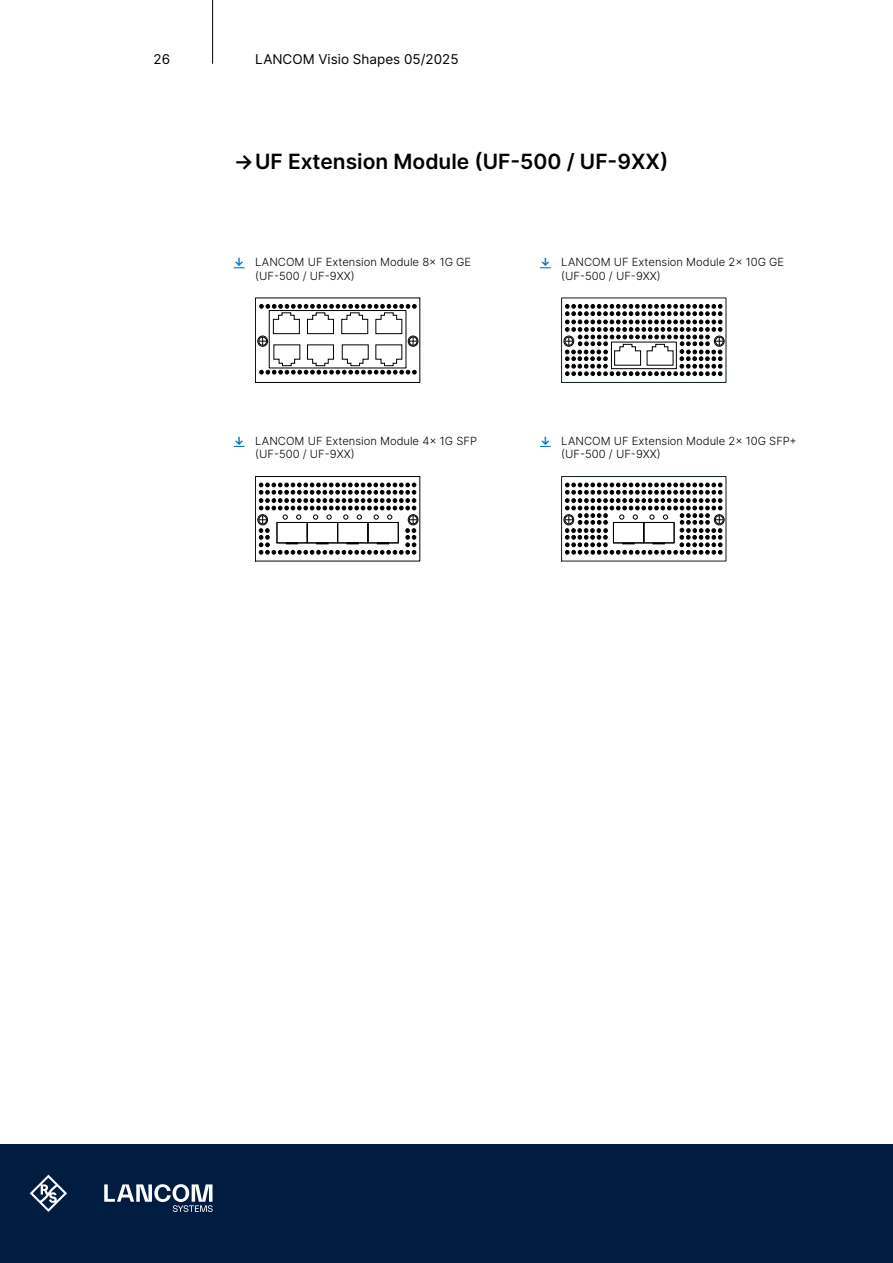
<style>
.page{position:relative;width:893px;height:1263px;background:#fff}
.page>*{position:absolute;margin:0;border:0;box-sizing:border-box;transform-origin:0 0}
.t1{font:600 21px "Inter";color:#000}
.t2{font:13.5px "Inter";color:#000}
.t3{font:300 11.25px/13.5px "Inter";color:#000}
.t4{font:700 11.25px "Inter";color:#0076bd}
</style>
<div class="page">
<div style="left:255px;top:298px;width:165px;height:85px;border:1px solid #000"></div>
<div style="left:257px;top:336px;width:11px;height:11px;border:1px solid #000;border-radius:50%"></div>
<div style="left:408px;top:336px;width:10px;height:11px;border:1px solid #000;border-radius:50%"></div>
<svg style="left:259px;top:304px;width:158px;height:70px"></svg>
<div style="left:269px;top:310px;width:137px;height:58px;border:1px solid #000"></div>
<div style="left:561px;top:298px;width:165px;height:85px;border:1px solid #0f1d23"></div>
<div style="left:564px;top:336px;width:10px;height:11px;border:1px solid #000;border-radius:50%"></div>
<div style="left:714px;top:336px;width:10px;height:11px;border:1px solid #000;border-radius:50%"></div>
<svg style="left:565px;top:304px;width:158px;height:72px"></svg>
<div style="left:255px;top:476px;width:165px;height:85px;border:1px solid #000"></div>
<div style="left:257px;top:514px;width:11px;height:11px;border:1px solid #000;border-radius:50%"></div>
<div style="left:408px;top:514px;width:10px;height:11px;border:1px solid #000;border-radius:50%"></div>
<svg style="left:259px;top:483px;width:158px;height:71px"></svg>
<div style="left:561px;top:476px;width:165px;height:85px;border:1px solid #0f1d23"></div>
<div style="left:564px;top:514px;width:10px;height:11px;border:1px solid #000;border-radius:50%"></div>
<div style="left:714px;top:514px;width:10px;height:11px;border:1px solid #000;border-radius:50%"></div>
<svg style="left:565px;top:483px;width:158px;height:71px"></svg>
<div style="left:0;top:1144px;width:893px;height:119px;background:#001d41"></div>
<hr style="left:212px;top:0;width:1px;height:64px;background:#000">
<svg style="left:30px;top:1175px;width:37px;height:37px"></svg>
<svg style="left:104px;top:1184px;width:109px;height:28px"></svg>
<p class="t2" style="left:153px;top:49px;width:18px">26</p>
<p class="t2" style="left:255px;top:49px;width:205px">LANCOM Visio Shapes 05/2025</p>
<h1 class="t1" style="left:234px;top:146px;width:436px">→UF Extension Module (UF-500 / UF-9XX)</h1>
<p class="t4" style="left:234px;top:253px;width:12px">↓</p>
<p class="t3" style="left:255px;top:255px;width:218px">LANCOM UF Extension Module 8x 1G GE (UF-500 / UF-9XX)</p>
<p class="t4" style="left:234px;top:432px;width:12px">↓</p>
<p class="t3" style="left:255px;top:434px;width:223px">LANCOM UF Extension Module 4x 1G SFP (UF-500 / UF-9XX)</p>
<p class="t4" style="left:540px;top:253px;width:12px">↓</p>
<p class="t3" style="left:561px;top:255px;width:224px">LANCOM UF Extension Module 2x 10G GE (UF-500 / UF-9XX)</p>
<p class="t4" style="left:540px;top:432px;width:12px">↓</p>
<p class="t3" style="left:561px;top:434px;width:237px">LANCOM UF Extension Module 2x 10G SFP+ (UF-500 / UF-9XX)</p>
</div>
